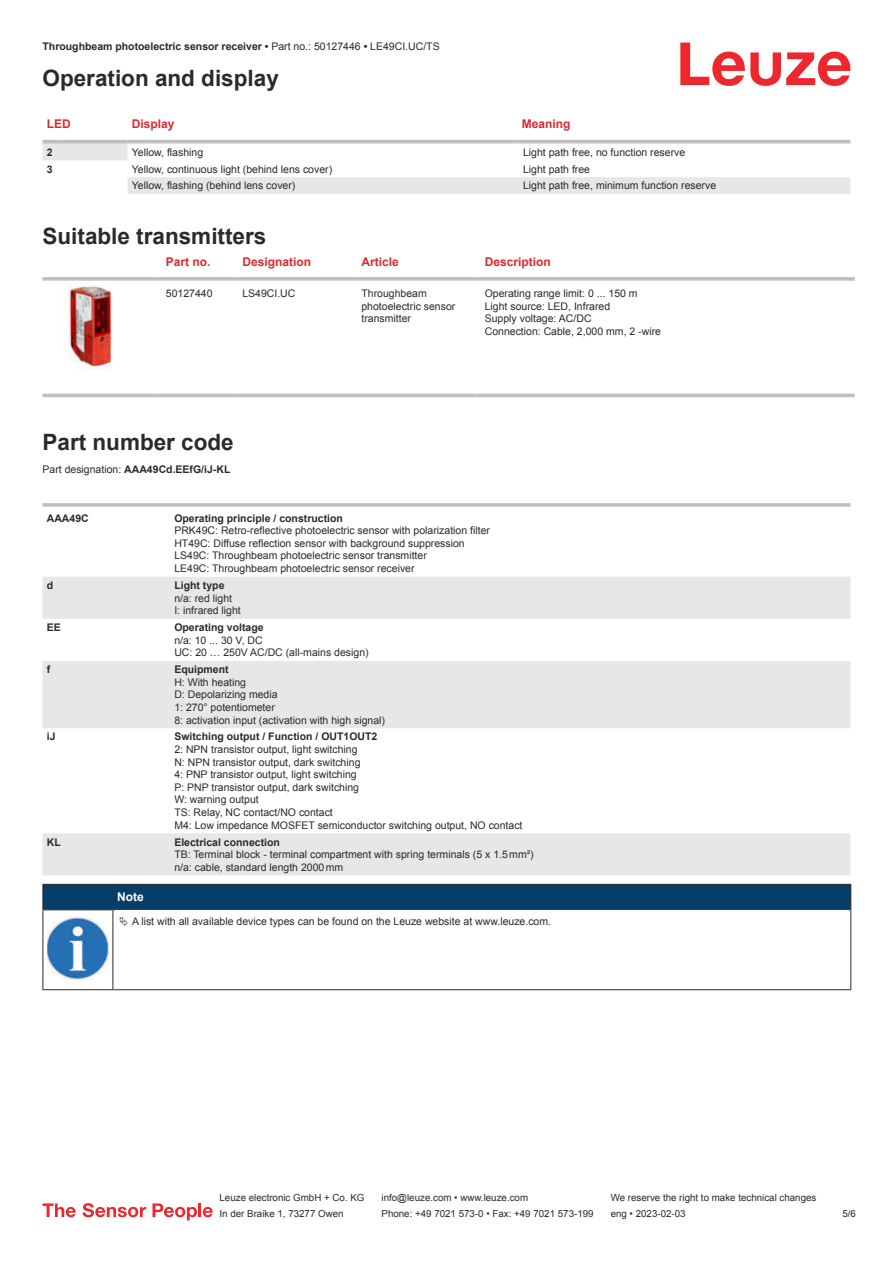
<style>
.page{position:relative;width:893px;height:1263px;background:#fff}
.page>*{position:absolute;margin:0;border:0;box-sizing:border-box;transform-origin:0 0}
.t1{font:700 22.5px "Arial";color:#2b292a}
.t2{font:700 12px "Arial";color:#db2a30}
.t3{font:700 12px "Arial";color:#fff}
.t4{font:10.5px/12.6px "Arial";color:#2b292a}
.t5{font:700 10.5px "Arial";color:#2b292a}
.t6{font:9.75px "Arial";color:#2b292a}
.s1{font-weight:400}
</style>
<div class="page">
<svg style="left:680px;top:43px;width:170px;height:43px"></svg>
<svg style="left:43px;top:143px;width:807px;height:51px"></svg>
<hr style="left:43px;top:140px;width:21px;height:3px;background:#bdbfc1">
<hr style="left:64px;top:140px;width:64px;height:3px;background:#bdbfc1">
<hr style="left:128px;top:140px;width:391px;height:3px;background:#bdbfc1">
<hr style="left:519px;top:140px;width:331px;height:3px;background:#bdbfc1">
<svg style="left:43px;top:284px;width:812px;height:114px"></svg>
<svg style="left:43px;top:277px;width:114px;height:4px"></svg>
<svg style="left:157px;top:277px;width:77px;height:4px"></svg>
<svg style="left:234px;top:277px;width:119px;height:4px"></svg>
<svg style="left:353px;top:277px;width:123px;height:4px"></svg>
<svg style="left:476px;top:277px;width:379px;height:4px;background:#c3c5c7"></svg>
<hr style="left:43px;top:394px;width:114px;height:3px;background:#bdbfc1">
<hr style="left:157px;top:394px;width:77px;height:3px;background:#bdbfc1">
<hr style="left:234px;top:394px;width:119px;height:3px;background:#bdbfc1">
<hr style="left:353px;top:394px;width:123px;height:3px;background:#bdbfc1">
<hr style="left:476px;top:394px;width:379px;height:3px;background:#bdbfc1">
<img style="left:60px;top:285px;width:63px;height:106px">
<svg style="left:43px;top:577px;width:807px;height:298px;fill:#e6e7e9"></svg>
<svg style="left:43px;top:503px;width:127px;height:4px"></svg>
<hr style="left:170px;top:503px;width:680px;height:4px;background:#c4c6c7">
<svg style="left:43px;top:1203px;width:33px;height:14px"></svg>
<svg style="left:83px;top:1203px;width:63px;height:14px"></svg>
<svg style="left:153px;top:1203px;width:44px;height:17px"></svg>
<hr style="left:198px;top:1203px;width:3px;height:14px;background:#ed272d">
<svg style="left:203px;top:1207px;width:10px;height:10px"></svg>
<div style="left:43px;top:884px;width:808px;height:26px;background:#063d69"></div>
<hr style="left:113px;top:909px;width:738px;height:1px;background:#2b292a">
<hr style="left:43px;top:910px;width:1px;height:75px;background:#2b292a">
<hr style="left:113px;top:910px;width:1px;height:75px;background:#2b292a">
<hr style="left:850px;top:910px;width:1px;height:75px;background:#2b292a">
<hr style="left:43px;top:989px;width:70px;height:1px;background:#2b292a">
<hr style="left:113px;top:989px;width:738px;height:1px;background:#2b292a">
<img style="left:47px;top:916px;width:61px;height:63px">
<p class="t5" style="left:43px;top:43px;width:399px">Throughbeam photoelectric sensor receiver • <span class="s1">Part no.: 50127446</span> • <span class="s1">LE49CI.UC/TS</span></p>
<h1 class="t1" style="left:43px;top:70px;width:238px">Operation and display</h1>
<p class="t2" style="left:47px;top:119px;width:25px">LED</p>
<p class="t2" style="left:132px;top:119px;width:44px">Display</p>
<p class="t2" style="left:522px;top:119px;width:50px">Meaning</p>
<p class="t5" style="left:47px;top:148px;width:7px">2</p>
<p class="t4" style="left:132px;top:147px;width:73px">Yellow, flashing</p>
<p class="t4" style="left:523px;top:147px;width:164px">Light path free, no function reserve</p>
<p class="t5" style="left:47px;top:165px;width:7px">3</p>
<p class="t4" style="left:132px;top:163px;width:202px">Yellow, continuous light (behind lens cover)</p>
<p class="t4" style="left:523px;top:163px;width:69px">Light path free</p>
<p class="t4" style="left:132px;top:180px;width:165px">Yellow, flashing (behind lens cover)</p>
<p class="t4" style="left:523px;top:180px;width:195px">Light path free, minimum function reserve</p>
<h1 class="t1" style="left:43px;top:228px;width:225px">Suitable transmitters</h1>
<p class="t2" style="left:166px;top:257px;width:46px">Part no.</p>
<p class="t2" style="left:242px;top:257px;width:70px">Designation</p>
<p class="t2" style="left:361px;top:257px;width:39px">Article</p>
<p class="t2" style="left:485px;top:257px;width:68px">Description</p>
<p class="t4" style="left:166px;top:288px;width:48px">50127440</p>
<p class="t4" style="left:242px;top:288px;width:55px">LS49CI.UC</p>
<p class="t4" style="left:361px;top:288px;width:95px">Throughbeam photoelectric sensor transmitter</p>
<p class="t4" style="left:485px;top:288px;width:178px">Operating range limit: 0 ... 150 m<br>Light source: LED, Infrared<br>Supply voltage: AC/DC<br>Connection: Cable, 2,000 mm, 2 -wire</p>
<h1 class="t1" style="left:43px;top:434px;width:193px">Part number code</h1>
<p class="t5" style="left:43px;top:465px;width:189px"><span class="s1">Part designation:</span> AAA49Cd.EEfG/iJ-KL</p>
<p class="t5" style="left:47px;top:514px;width:43px">AAA49C</p>
<p class="t5" style="left:174px;top:514px;width:170px">Operating principle / construction</p>
<p class="t4" style="left:174px;top:525px;width:317px">PRK49C: Retro-reflective photoelectric sensor with polarization filter HT49C: Diffuse reflection sensor with background suppression LS49C: Throughbeam photoelectric sensor transmitter<br>LE49C: Throughbeam photoelectric sensor receiver</p>
<p class="t5" style="left:47px;top:581px;width:8px">d</p>
<p class="t5" style="left:174px;top:581px;width:52px">Light type</p>
<p class="t4" style="left:174px;top:592px;width:68px">n/a: red light<br>I: infrared light</p>
<p class="t5" style="left:47px;top:623px;width:16px">EE</p>
<p class="t5" style="left:174px;top:623px;width:91px">Operating voltage</p>
<p class="t4" style="left:174px;top:634px;width:196px">n/a: 10 ... 30 V, DC<br>UC: 20 … 250V AC/DC (all-mains design)</p>
<p class="t5" style="left:47px;top:665px;width:5px">f</p>
<p class="t5" style="left:174px;top:665px;width:56px">Equipment</p>
<p class="t4" style="left:174px;top:677px;width:212px">H: With heating<br>D: Depolarizing media<br>1: 270° potentiometer<br>8: activation input (activation with high signal)</p>
<p class="t5" style="left:47px;top:733px;width:10px">iJ</p>
<p class="t5" style="left:174px;top:733px;width:205px">Switching output / Function / OUT1OUT2</p>
<p class="t4" style="left:174px;top:744px;width:350px">2: NPN transistor output, light switching<br>N: NPN transistor output, dark switching<br>4: PNP transistor output, light switching<br>P: PNP transistor output, dark switching<br>W: warning output<br>TS: Relay, NC contact/NO contact<br>M4: Low impedance MOSFET semiconductor switching output, NO contact</p>
<p class="t5" style="left:47px;top:838px;width:15px">KL</p>
<p class="t5" style="left:174px;top:838px;width:107px">Electrical connection</p>
<p class="t4" style="left:174px;top:849px;width:361px">TB: Terminal block - terminal compartment with spring terminals (5 x 1.5 mm²) n/a: cable, standard length 2000 mm</p>
<p class="t3" style="left:117px;top:892px;width:28px">Note</p>
<p class="t4" style="left:132px;top:915px;width:421px">A list with all available device types can be found on the Leuze website at www.leuze.com.</p>
<p class="t6" style="left:220px;top:1194px;width:146px">Leuze electronic GmbH + Co. KG</p>
<p class="t6" style="left:381px;top:1194px;width:148px">info@leuze.com • www.leuze.com</p>
<p class="t6" style="left:611px;top:1194px;width:207px">We reserve the right to make technical changes</p>
<p class="t6" style="left:220px;top:1210px;width:126px">In der Braike 1, 73277 Owen</p>
<p class="t6" style="left:381px;top:1210px;width:214px">Phone: +49 7021 573-0 • Fax: +49 7021 573-199</p>
<p class="t6" style="left:611px;top:1210px;width:76px">eng • 2023-02-03</p>
<p class="t6" style="left:842px;top:1210px;width:15px">5 /6</p>
</div>
